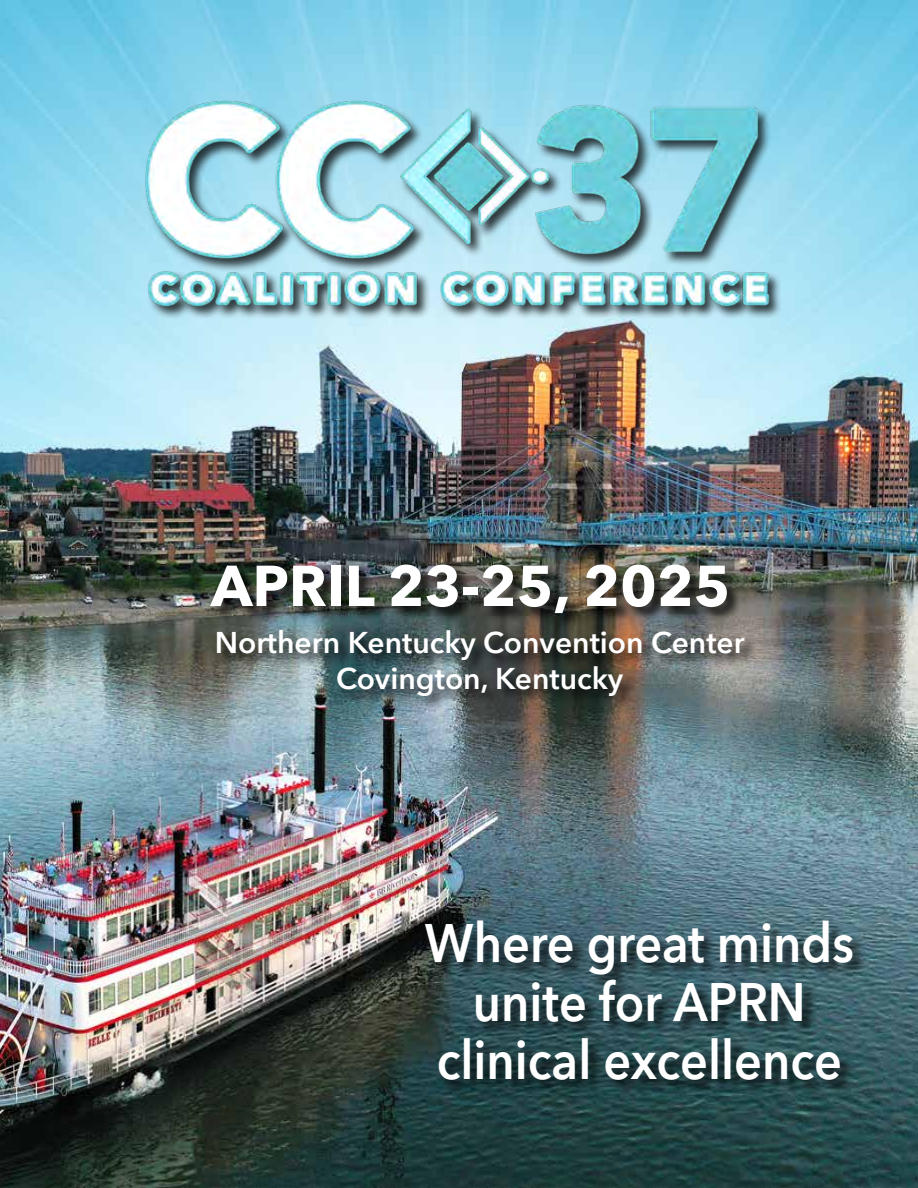
<style>
.page{position:relative;width:918px;height:1188px;background:#fff}
.page>*{position:absolute;margin:0;border:0;box-sizing:border-box;transform-origin:0 0}
.t1{font:700 57px "Avenir Next";color:#fff}
.t2{font:600 54px/58.5px "Avenir Next";color:#fff;text-align:center;scale:.9 1}
.t3{font:600 30px/36px "Avenir Next";color:#fff;text-align:center}
</style>
<div class="page">
<img style="left:0;top:0;width:918px;height:1188px">
<img style="left:131px;top:70px;width:656px;height:265px">
<div style="left:216px;top:629px;width:544px;height:82px;background:#000;opacity:.75"></div>
<div style="left:210px;top:564px;width:532px;height:65px;background:#000;opacity:.75"></div>
<div style="left:425px;top:921px;width:443px;height:174px;background:#000;opacity:.75"></div>
<h1 class="t1" style="left:211px;top:537px;width:521px">APRIL 23-25, 2025</h1>
<p class="t3" style="left:215px;top:624px;width:532px">Northern Kentucky Convention Center<br>Covington, Kentucky</p>
<h2 class="t2" style="left:425px;top:913px;width:478px">Where great minds unite for APRN clinical excellence</h2>
</div>
